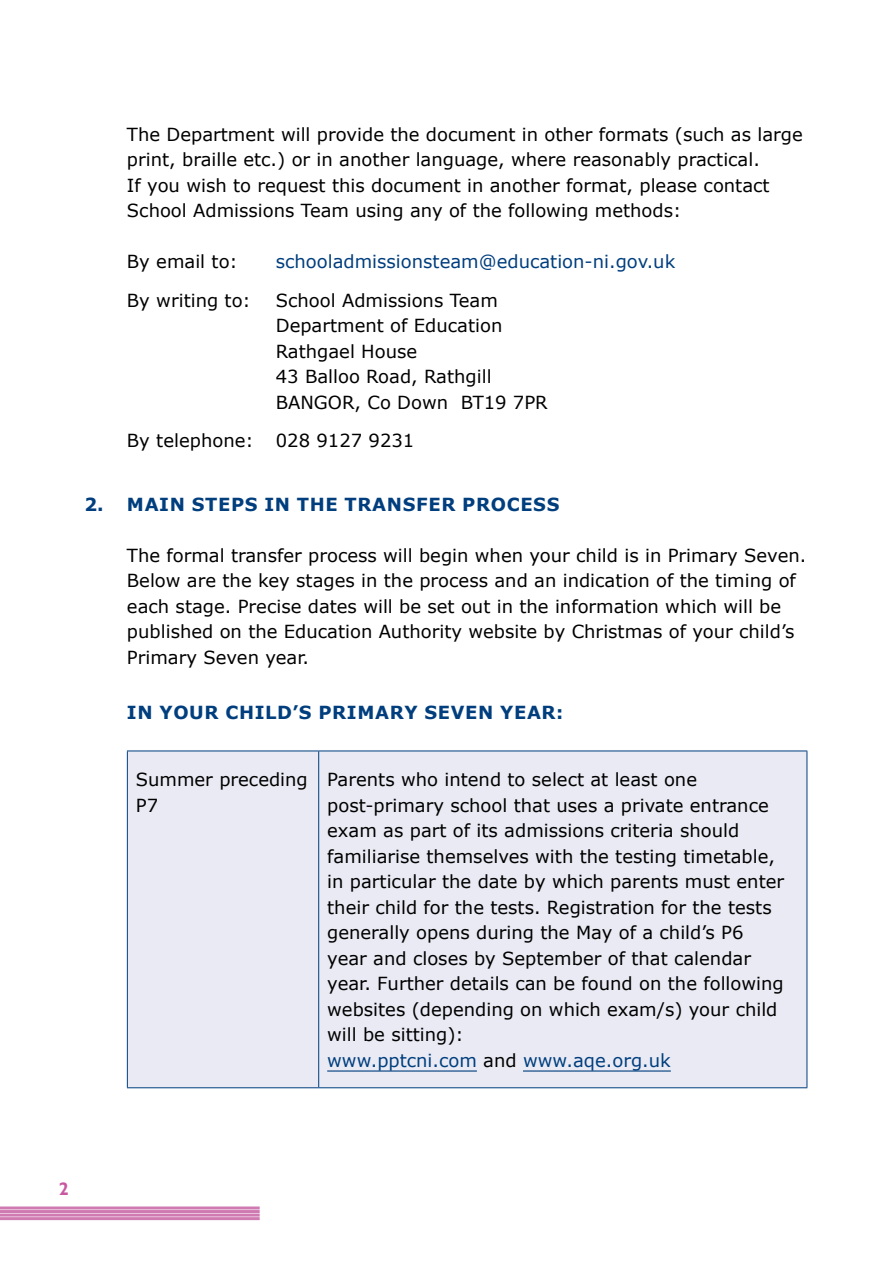
<style>
.page{position:relative;width:893px;height:1263px;background:#fff}
.page>*{position:absolute;margin:0;border:0;box-sizing:border-box;transform-origin:0 0}
.Para_-_ww___10{font:18px/25.5px "Verdana";color:#000}
.Table_Para{font:18px/25.5px "Verdana";color:#000}
.Para_-_Contact_Detai{font:18px/25.5px "Verdana";color:#000}
.Para_-_Contact_Detai-2{font:18px "Verdana";color:#003e7e}
.Hdg_-_Para__Numbered{font:700 18px "Verdana";letter-spacing:.035em;color:#003e7e}
.Hdg_-_Para{font:700 18px "Verdana";letter-spacing:.035em;color:#003e7e}
.t1{font:700 18px "Gill Sans";color:#c859a1}
.s1{color:#003e7e}
</style>
<div class="page">
<svg style="left:0;top:1209px;width:260px;height:12px"></svg>
<hr style="left:0;top:1217px;width:260px;height:3px;background:#d07ab2">
<hr style="left:0;top:1213px;width:260px;height:3px;background:#d07ab2">
<hr style="left:0;top:1210px;width:260px;height:3px;background:#d07ab2">
<hr style="left:0;top:1206px;width:260px;height:3px;background:#d07ab2">
<div style="left:128px;top:751px;width:679px;height:336px;background:#e9eaf3"></div>
<hr style="left:127px;top:750px;width:192px;height:1px;background:#003e7e">
<hr style="left:127px;top:751px;width:1px;height:336px;background:#003e7e">
<hr style="left:319px;top:750px;width:488px;height:1px;background:#003e7e">
<hr style="left:318px;top:751px;width:1px;height:336px;background:#003e7e">
<hr style="left:807px;top:751px;width:1px;height:336px;background:#003e7e">
<hr style="left:127px;top:1087px;width:192px;height:1px;background:#003e7e">
<hr style="left:319px;top:1087px;width:488px;height:1px;background:#003e7e">
<hr style="left:327px;top:1070px;width:150px;height:1px;background:#003e7e">
<hr style="left:523px;top:1070px;width:148px;height:1px;background:#003e7e">
<p class="Para_-_ww___10" style="left:127px;top:121px;width:677px">The Department will provide the document in other formats (such as large print, braille etc.) or in another language, where reasonably practical.<br>If you wish to request this document in another format, please contact School Admissions Team using any of the following methods:</p>
<p class="Para_-_Contact_Detai" style="left:127px;top:249px;width:112px">By email to:</p>
<p class="Para_-_Contact_Detai-2" style="left:276px;top:250px;width:401px">schooladmissionsteam@education-ni.gov.uk</p>
<p class="Para_-_Contact_Detai" style="left:127px;top:287px;width:125px">By writing to:</p>
<p class="Para_-_Contact_Detai" style="left:276px;top:287px;width:273px">School Admissions Team<br>Department of Education<br>Rathgael House<br>43 Balloo Road, Rathgill<br>BANGOR, Co Down BT19 7PR</p>
<p class="Para_-_Contact_Detai" style="left:127px;top:427px;width:289px">By telephone: 028 9127 9231</p>
<p class="Hdg_-_Para__Numbered" style="left:84px;top:491px;width:476px">2. MAIN STEPS IN THE TRANSFER PROCESS</p>
<p class="Para_-_ww___10" style="left:127px;top:542px;width:681px">The formal transfer process will begin when your child is in Primary Seven.<br>Below are the key stages in the process and an indication of the timing of each stage. Precise dates will be set out in the information which will be published on the Education Authority website by Christmas of your child’s Primary Seven year.</p>
<p class="Hdg_-_Para" style="left:127px;top:700px;width:438px">IN YOUR CHILD’S PRIMARY SEVEN YEAR:</p>
<p class="Table_Para" style="left:136px;top:766px;width:173px">Summer preceding<br>P7</p>
<p class="Table_Para" style="left:327px;top:766px;width:458px">Parents who intend to select at least one post‑primary school that uses a private entrance exam as part of its admissions criteria should familiarise themselves with the testing timetable, in particular the date by which parents must enter their child for the tests. Registration for the tests generally opens during the May of a child’s P6 year and closes by September of that calendar year. Further details can be found on the following websites (depending on which exam/s) your child will be sitting):<br><span class="s1">www.pptcni.com</span> and <span class="s1">www.aqe.org.uk</span></p>
<p class="t1" style="left:59px;top:1178px;width:11px">2</p>
</div>
